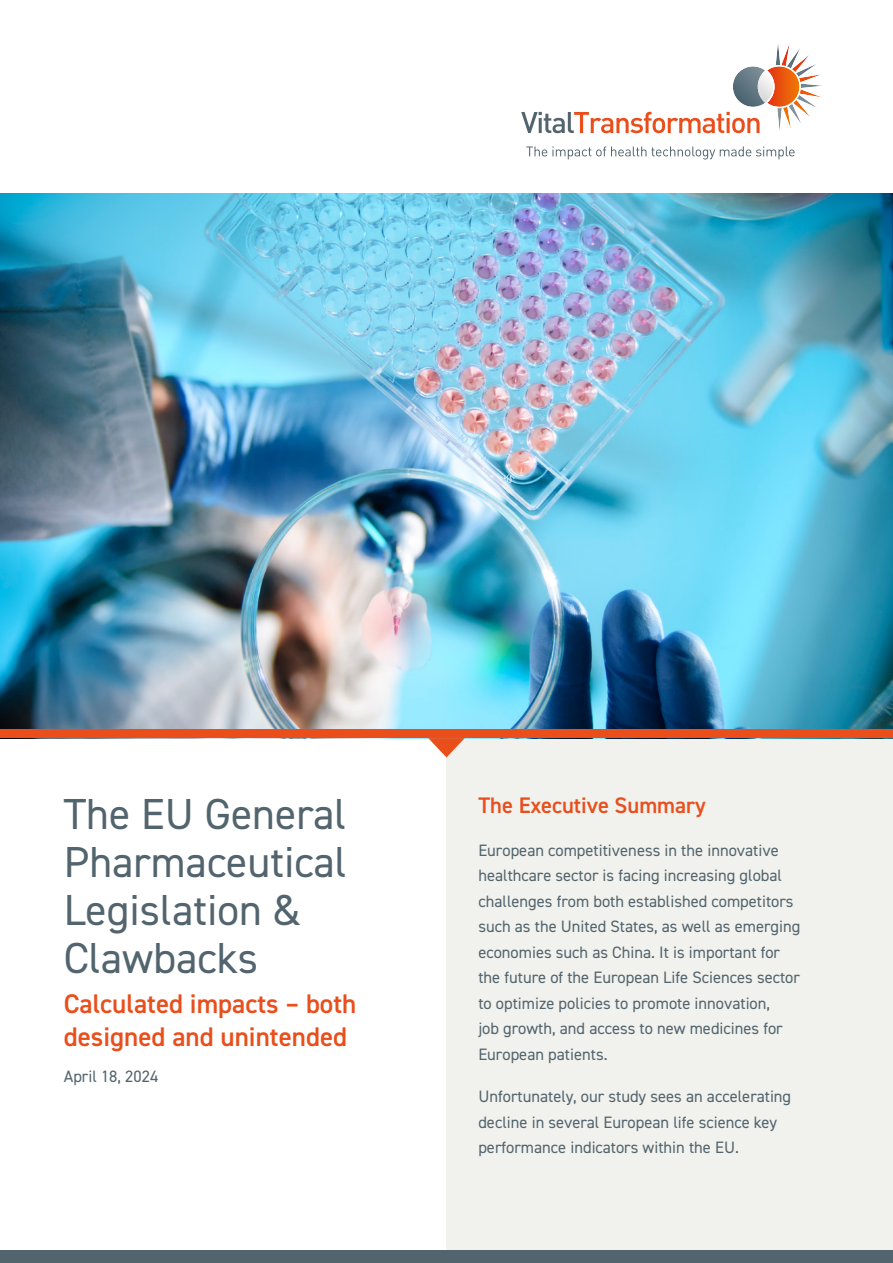
<style>
.page{position:relative;width:893px;height:1263px;background:#fff}
.page>*{position:absolute;margin:0;border:0;box-sizing:border-box;transform-origin:0 0}
.t1{font:43.5px/48px "DIN2014";color:#52646d}
.t2{font:600 27px/33px "DIN2014";color:#e94e1b}
.t3{font:600 22.5px "DIN2014";color:#e94e1b}
.t4{font:16.5px/25.5px "DIN2014";color:#52646d}
</style>
<div class="page">
<div style="left:446px;top:716px;width:447px;height:547px;background:#f1f1ed"></div>
<img style="left:0;top:193px;width:893px;height:537px">
<svg style="left:526px;top:146px;width:269px;height:13px"></svg>
<svg style="left:521px;top:44px;width:301px;height:90px"></svg>
<div style="left:0;top:1250px;width:893px;height:13px;background:#52646d"></div>
<div style="left:0;top:730px;width:893px;height:8px;background:#e94e1b"></div>
<svg style="left:428px;top:738px;width:37px;height:19px"></svg>
<h1 class="t1" style="left:64px;top:790px;width:284px">The EU General<br>Pharmaceutical<br>Legislation &amp;<br>Clawbacks</h1>
<h2 class="t2" style="left:64px;top:987px;width:294px">Calculated impacts – both designed and unintended</h2>
<p class="t4" style="left:64px;top:1063px;width:96px">April 18, 2024</p>
<h3 class="t3" style="left:478px;top:790px;width:229px">The Executive Summary</h3>
<p class="t4" style="left:478px;top:837px;width:324px">European competitiveness in the innovative healthcare sector is facing increasing global challenges from both established competitors such as the United States, as well as emerging economies such as China. It is important for the future of the European Life Sciences sector to optimize policies to promote innovation,<br>job growth, and access to new medicines for European patients.</p>
<p class="t4" style="left:478px;top:1083px;width:314px">Unfortunately, our study sees an accelerating decline in several European life science key performance indicators within the EU.</p>
</div>
